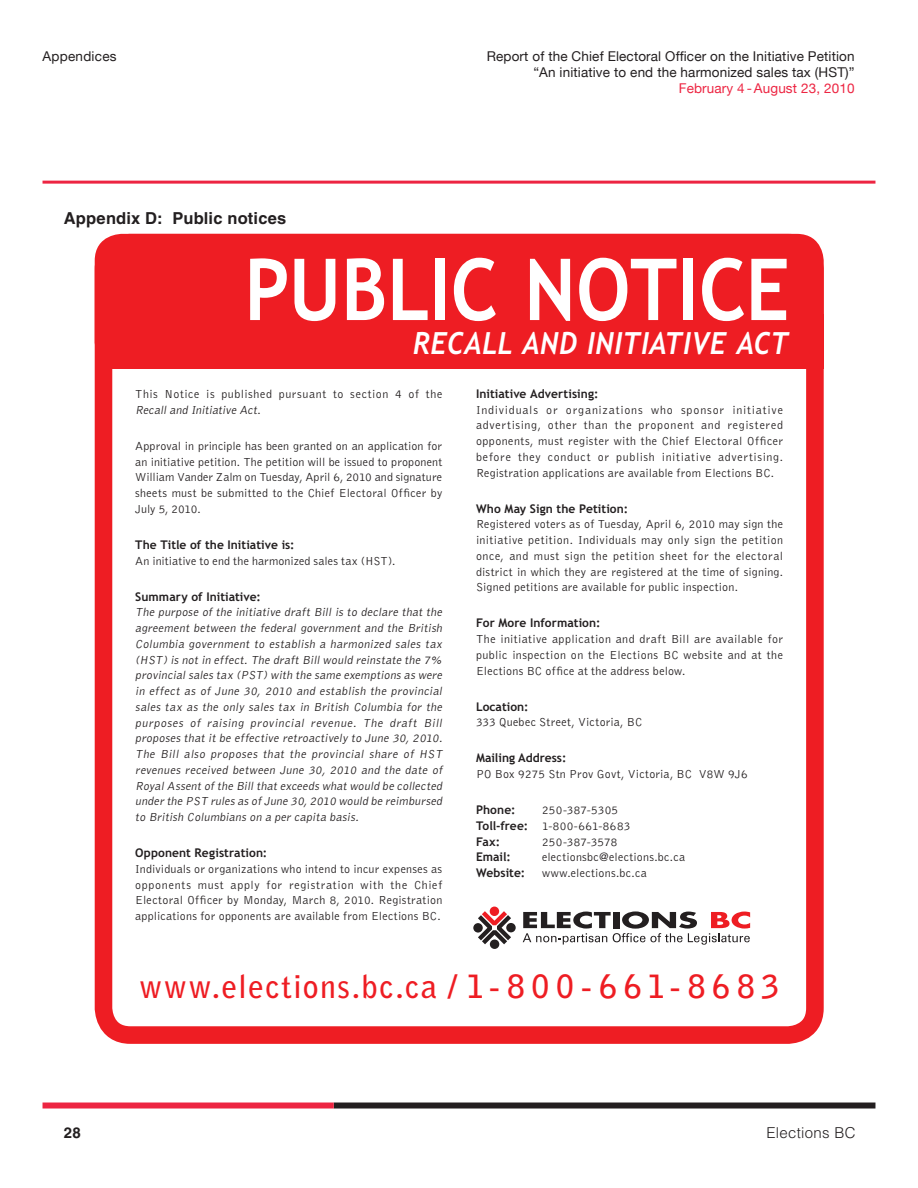
<style>
.page{position:relative;width:918px;height:1188px;background:#fff}
.page>*{position:absolute;margin:0;border:0;box-sizing:border-box;transform-origin:0 0}
.t1{font:700 85.65px "Trebuchet";color:#fff;scale:.9 1}
.t2{font:700 31.95px "Bell Gothic Std";letter-spacing:.045em;color:#ee1d23}
.t3{font:italic 700 30.6px "Trebuchet";letter-spacing:.02em;color:#fff;scale:.9 1}
.t4{font:700 16.5px "Helvetica LT Std";letter-spacing:.01em;color:#231f20}
.t5{font:300 15px "Helvetica LT Std";letter-spacing:.02em;color:#231f20}
.t6{font:700 15px "Helvetica LT Std";color:#231f20}
.BodyText{font:13.5px/16.2px "Helvetica Neue LT";letter-spacing:.01em;color:#231f20;text-align:right}
.t7{font:13.5px "Helvetica Neue LT";letter-spacing:.01em;color:#ed2542}
.t8{font:300 12px/15.8px "Bell Gothic Std";letter-spacing:.025em;color:#231f20}
.t9{font:italic 300 12px/15.8px "Bell Gothic Std";color:#231f20}
.t10{font:300 12px/15.8px "Bell Gothic Std";letter-spacing:.05em;color:#231f20}
.t11{font:300 12px/15.8px "Bell Gothic Std";letter-spacing:.045em;color:#231f20}
.t12{font:700 12px "Trebuchet";letter-spacing:.005em;color:#231f20}
.s1{font-style:italic}
.s2{font-family:"Trebuchet";font-weight:700}
.s3{font-family:"Trebuchet";font-weight:700;font-style:normal}
</style>
<div class="page">
<hr style="left:43px;top:181px;width:832px;height:3px;background:#ed2542">
<div style="left:334px;top:1103px;width:541px;height:6px;background:#231f20"></div>
<div style="left:43px;top:1103px;width:291px;height:6px;background:#ed2542"></div>
<div style="left:95px;top:234px;width:729px;height:810px;border:18px solid #ee1d23;border-radius:27px"></div>
<div style="left:95px;top:234px;width:729px;height:135px;background:#ee1d23;border-radius:27px"></div>
<div style="left:95px;top:314px;width:729px;height:55px;background:#ee1d23"></div>
<div style="left:473px;top:923px;width:10px;height:10px;background:#231f20;border-radius:50%"></div>
<div style="left:490px;top:907px;width:9px;height:9px;background:#ee1d23;border-radius:50%"></div>
<div style="left:506px;top:923px;width:10px;height:9px;background:#231f20;border-radius:50%"></div>
<div style="left:490px;top:940px;width:9px;height:9px;background:#231f20;border-radius:50%"></div>
<svg style="left:478px;top:911px;width:33px;height:33px"></svg>
<svg style="left:523px;top:911px;width:227px;height:34px"></svg>
<p class="BodyText" style="left:43px;top:48px;width:76px">Appendices</p>
<p class="BodyText" style="left:487px;top:48px;width:369px">Report of the Chief Electoral Officer on the Initiative Petition “An initiative to end the harmonized sales tax (HST)”</p>
<p class="t7" style="left:679px;top:80px;width:177px">February 4 -August 23, 2010</p>
<p class="t4" style="left:64px;top:209px;width:224px">Appendix D: Public notices</p>
<p class="t1" style="left:245px;top:240px;width:607px">PUBLIC NOTICE</p>
<p class="t3" style="left:413px;top:325px;width:420px">RECALL AND INITIATIVE ACT</p>
<p class="t11" style="left:135px;top:387px;width:309px">This Notice is published pursuant to section 4 of the<br><span class="s1">Recall and Initiative Act</span>.</p>
<p class="t8" style="left:135px;top:438px;width:309px;text-align:justify">Approval in principle has been granted on an application for an initiative petition. The petition will be issued to proponent William Vander Zalm on Tuesday, April 6, 2010 and signature sheets must be submitted to the Chief Electoral Officer by July 5, 2010.</p>
<p class="t8" style="left:135px;top:537px;width:262px"><span class="s2">The Title of the Initiative is:<br></span>An initiative to end the harmonized sales tax (HST).</p>
<p class="t9" style="left:135px;top:589px;width:311px"><span class="s3">Summary of Initiative:<br></span>The purpose of the initiative draft Bill is to declare that the agreement between the federal government and the British Columbia government to establish a harmonized sales tax (HST) is not in effect. The draft Bill would reinstate the 7% provincial sales tax (PST) with the same exemptions as were in effect as of June 30, 2010 and establish the provincial sales tax as the only sales tax in British Columbia for the purposes of raising provincial revenue. The draft Bill proposes that it be effective retroactively to June 30, 2010.<br>The Bill also proposes that the provincial share of HST revenues received between June 30, 2010 and the date of Royal Assent of the Bill that exceeds what would be collected under the PST rules as ofJune 30,2010 would be reimbursed to British Columbians on a per capita basis.</p>
<p class="t8" style="left:135px;top:846px;width:309px"><span class="s2">Opponent Registration:<br></span>Individuals or organizations who intend to incur expenses as opponents must apply for registration with the Chief Electoral Officer by Monday, March 8, 2010. Registration applications for opponents are available from Elections BC.</p>
<p class="t10" style="left:476px;top:386px;width:309px"><span class="s2">Initiative Advertising:<br></span>Individuals or organizations who sponsor initiative advertising, other than the proponent and registered opponents, must register with the Chief Electoral Officer before they conduct or publish initiative advertising.<br>Registration applications are available from Elections BC.</p>
<p class="t8" style="left:476px;top:501px;width:309px"><span class="s2">Who May Sign the Petition:<br></span>Registered voters as of Tuesday, April 6, 2010 may sign the initiative petition. Individuals may only sign the petition once, and must sign the petition sheet for the electoral district in which they are registered at the time of signing.<br>Signed petitions are available for public inspection.</p>
<p class="t8" style="left:476px;top:616px;width:309px"><span class="s2">For More Information:<br></span>The initiative application and draft Bill are available for public inspection on the Elections BC website and at the Elections BC office at the address below.</p>
<p class="t8" style="left:476px;top:699px;width:168px"><span class="s2">Location:<br></span>333 Quebec Street, Victoria, BC</p>
<p class="t8" style="left:476px;top:751px;width:273px"><span class="s2">Mailing Address:<br></span>PO Box 9275 Stn Prov Govt, Victoria, BC V8W 9J6</p>
<p class="t12" style="left:476px;top:803px;width:41px">Phone:</p>
<p class="t8" style="left:476px;top:803px;width:156px;text-indent:66px">250-387-5305<br><span class="s2">Toll-free:</span> 1-800-661-8683<br><span class="s2">Fax:</span></p>
<p class="t8" style="left:542px;top:834px;width:77px">250-387-3578</p>
<p class="t12" style="left:476px;top:850px;width:36px">Email:</p>
<p class="t8" style="left:542px;top:850px;width:144px">electionsbc@elections.bc.ca</p>
<p class="t12" style="left:476px;top:866px;width:51px">Website:</p>
<p class="t8" style="left:542px;top:866px;width:106px">www.elections.bc.ca</p>
<p class="t2" style="left:139px;top:967px;width:641px">www.elections.bc.ca / 1- 8 0 0 - 6 6 1- 8 6 8 3</p>
<p class="t6" style="left:64px;top:1123px;width:18px">28</p>
<p class="t5" style="left:766px;top:1123px;width:91px">Elections BC</p>
</div>
